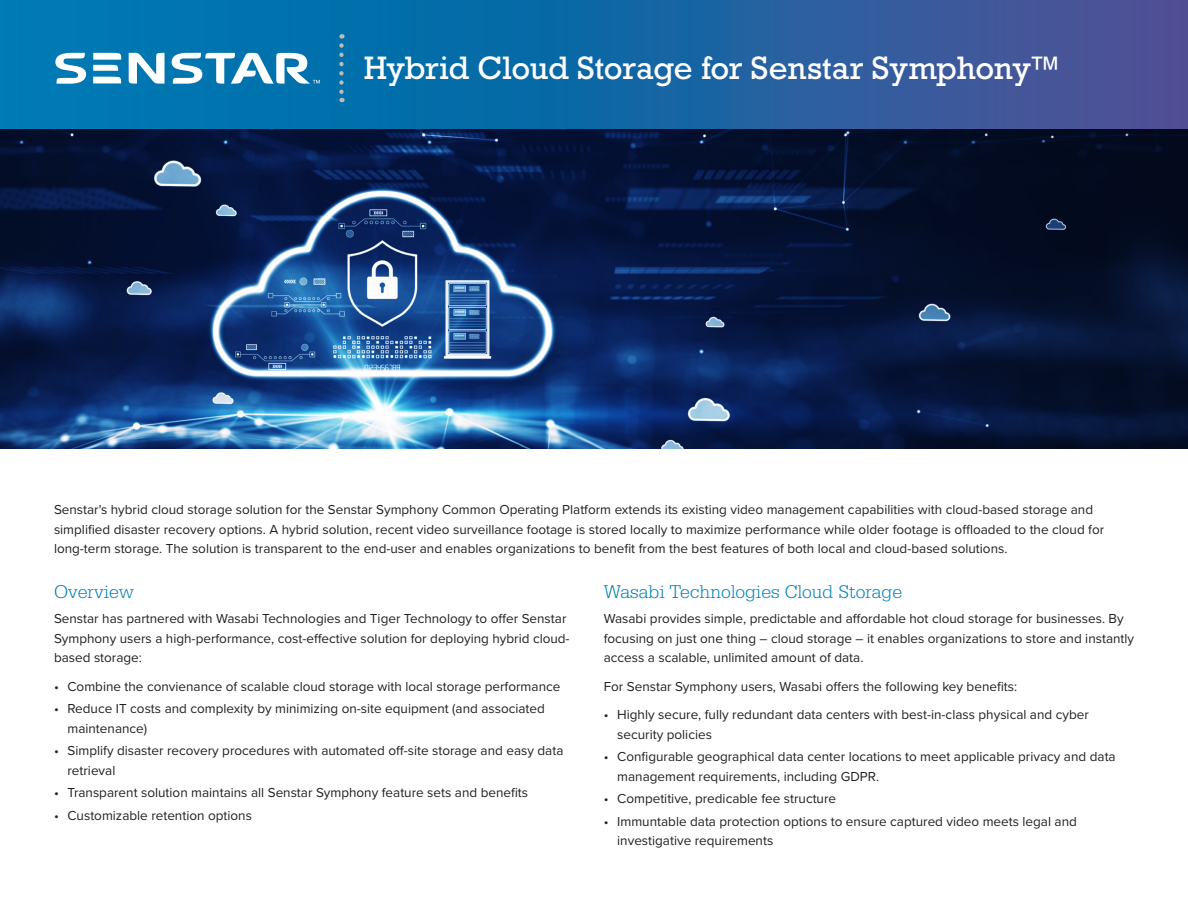
<style>
.page{position:relative;width:1188px;height:918px;background:#fff}
.page>*{position:absolute;margin:0;border:0;box-sizing:border-box;transform-origin:0 0}
.t1{font:33px "Rockwell Std";letter-spacing:-.01em;color:#fff}
.Sub_Heading_2{font:300 19.5px "Serifa Std";color:#0082b5}
.Body{font:13.5px/19.5px "Proxima Nova";color:#231f20}
</style>
<div class="page">
<svg style="left:0;top:0;width:1188px;height:130px;background:#1b65a3"></svg>
<svg style="left:129px;top:53px;width:36px;height:31px"></svg>
<svg style="left:93px;top:77px;width:29px;height:6px"></svg>
<svg style="left:93px;top:53px;width:29px;height:18px"></svg>
<svg style="left:55px;top:53px;width:31px;height:31px"></svg>
<svg style="left:171px;top:53px;width:149px;height:31px"></svg>
<svg style="left:339px;top:45px;width:5px;height:57px"></svg>
<img style="left:0;top:130px;width:1188px;height:318px">
<p class="t1" style="left:364px;top:49px;width:699px">Hybrid Cloud Storage for Senstar Symphony™</p>
<p class="Body" style="left:54px;top:499px;width:1052px">Senstar's hybrid cloud storage solution for the Senstar Symphony Common Operating Platform extends its existing video management capabilities with cloud-based storage and simplified disaster recovery options. A hybrid solution, recent video surveillance footage is stored locally to maximize performance while older footage is offloaded to the cloud for long-term storage. The solution is transparent to the end-user and enables organizations to benefit from the best features of both local and cloud-based solutions.</p>
<p class="Sub_Heading_2" style="left:54px;top:580px;width:82px">Overview</p>
<p class="Body" style="left:54px;top:608px;width:517px">Senstar has partnered with Wasabi Technologies and Tiger Technology to offer Senstar<br>Symphony users a high-performance, cost-effective solution for deploying hybrid cloud&shy;based storage:</p>
<p class="Body" style="left:54px;top:676px;width:508px">• Combine the convienance of scalable cloud storage with local storage performance</p>
<p class="Body" style="left:68px;top:698px;width:479px;text-indent:-14px">• Reduce IT costs and complexity by minimizing on-site equipment (and associated maintenance)</p>
<p class="Body" style="left:68px;top:740px;width:497px;text-indent:-14px">• Simplify disaster recovery procedures with automated off-site storage and easy data retrieval</p>
<p class="Body" style="left:54px;top:782px;width:476px">• Transparent solution maintains all Senstar Symphony feature sets and benefits</p>
<p class="Body" style="left:54px;top:805px;width:199px">• Customizable retention options</p>
<p class="Sub_Heading_2" style="left:604px;top:580px;width:300px">Wasabi Technologies Cloud Storage</p>
<p class="Body" style="left:604px;top:608px;width:532px">Wasabi provides simple, predictable and affordable hot cloud storage for businesses. By focusing on just one thing – cloud storage – it enables organizations to store and instantly access a scalable, unlimited amount of data.</p>
<p class="Body" style="left:604px;top:676px;width:415px">For Senstar Symphony users, Wasabi offers the following key benefits:</p>
<p class="Body" style="left:617px;top:704px;width:473px;text-indent:-14px">• Highly secure, fully redundant data centers with best-in-class physical and cyber security policies</p>
<p class="Body" style="left:617px;top:746px;width:500px;text-indent:-14px">• Configurable geographical data center locations to meet applicable privacy and data management requirements, including GDPR.</p>
<p class="Body" style="left:604px;top:788px;width:234px">• Competitive, predicable fee structure</p>
<p class="Body" style="left:617px;top:811px;width:461px;text-indent:-14px">• Immuntable data protection options to ensure captured video meets legal and investigative requirements</p>
</div>
